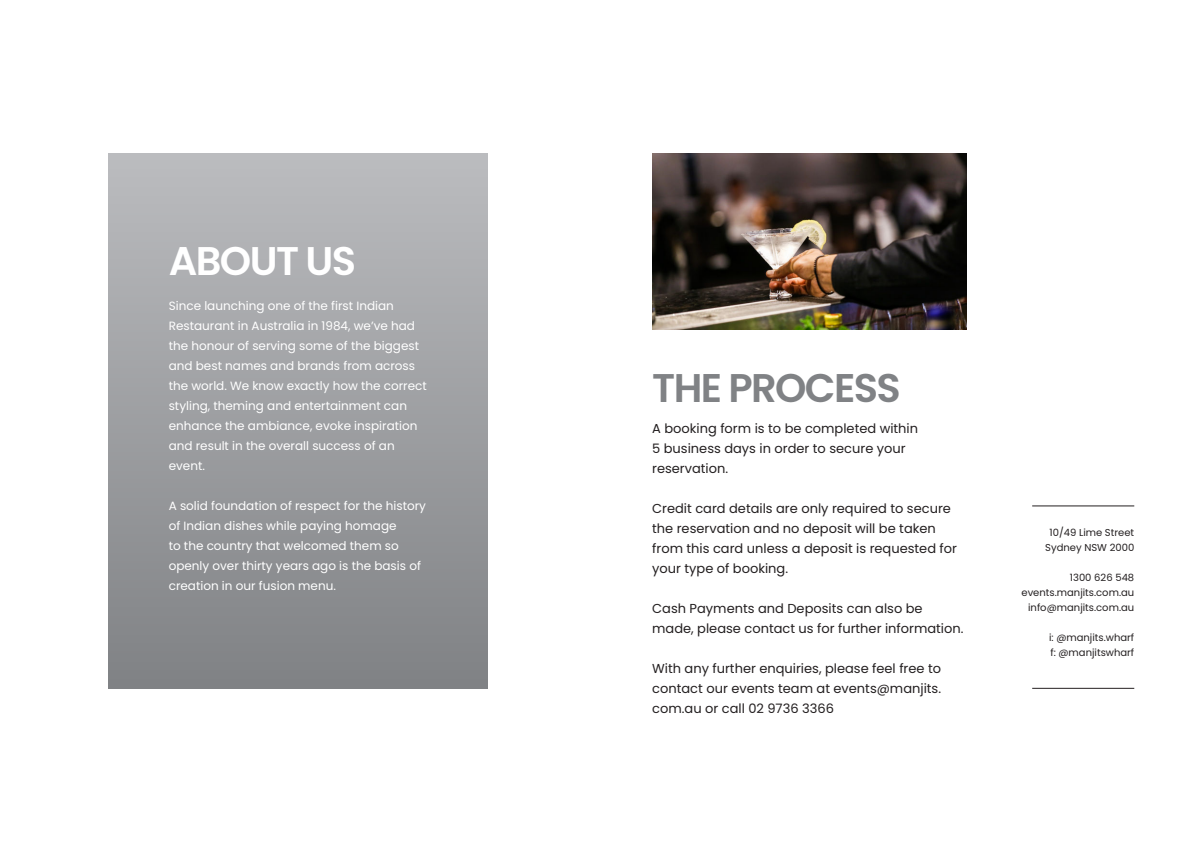
<style>
.page{position:relative;width:1191px;height:842px;background:#fff}
.page>*{position:absolute;margin:0;border:0;box-sizing:border-box;transform-origin:0 0}
.t1{font:600 40px "Poppins";letter-spacing:-.04em;color:#808285}
.t2{font:600 40px "Poppins";letter-spacing:-.04em;color:#fff}
.t3{font:13px/20px "Poppins";color:#231f20}
.t4{font:12px/20px "Poppins";color:#fff}
.t5{font:10px/15px "Poppins";color:#231f20;text-align:center}
</style>
<div class="page">
<img style="left:652px;top:153px;width:315px;height:177px">
<div style="left:108px;top:153px;width:380px;height:535px;background:linear-gradient(to bottom,#bbbcbf,#808285)"></div>
<hr style="left:1032px;top:506px;width:102px;height:1px;background:#231f20">
<hr style="left:1032px;top:688px;width:102px;height:1px;background:#231f20">
<h1 class="t2" style="left:169px;top:244px;width:189px">ABOUT US</h1>
<p class="t4" style="left:169px;top:296px;width:259px">Since launching one of the first Indian Restaurant in Australia in 1984, we’ve had the honour of serving some of the biggest and best names and brands from across the world. We know exactly how the correct styling, theming and entertainment can enhance the ambiance, evoke inspiration and result in the overall success of an event.</p>
<p class="t4" style="left:169px;top:496px;width:259px">A solid foundation of respect for the history of Indian dishes while paying homage<br>to the country that welcomed them so openly over thirty years ago is the basis of creation in our fusion menu.</p>
<h1 class="t1" style="left:652px;top:370px;width:250px">THE PROCESS</h1>
<p class="t3" style="left:652px;top:418px;width:267px">A booking form is to be completed within<br>5 business days in order to secure your reservation.</p>
<p class="t3" style="left:652px;top:498px;width:306px">Credit card details are only required to secure the reservation and no deposit will be taken from this card unless a deposit is requested for your type of booking.</p>
<p class="t3" style="left:652px;top:598px;width:313px">Cash Payments and Deposits can also be made, please contact us for further information.</p>
<p class="t3" style="left:652px;top:658px;width:290px;text-align:justify">With any further enquiries, please feel free to contact our events team at events@manjits. com.au or call 02 9736 3366</p>
<p class="t5" style="left:1045px;top:526px;width:91px">10/49 Lime Street<br>Sydney NSW 2000</p>
<p class="t5" style="left:1021px;top:571px;width:114px;text-align:right">1300 626 548 events.manjits.com.au info@manjits.com.au</p>
<p class="t5" style="left:1049px;top:631px;width:87px;text-align:left">i: @manjits.wharf f: @manjitswharf</p>
</div>
